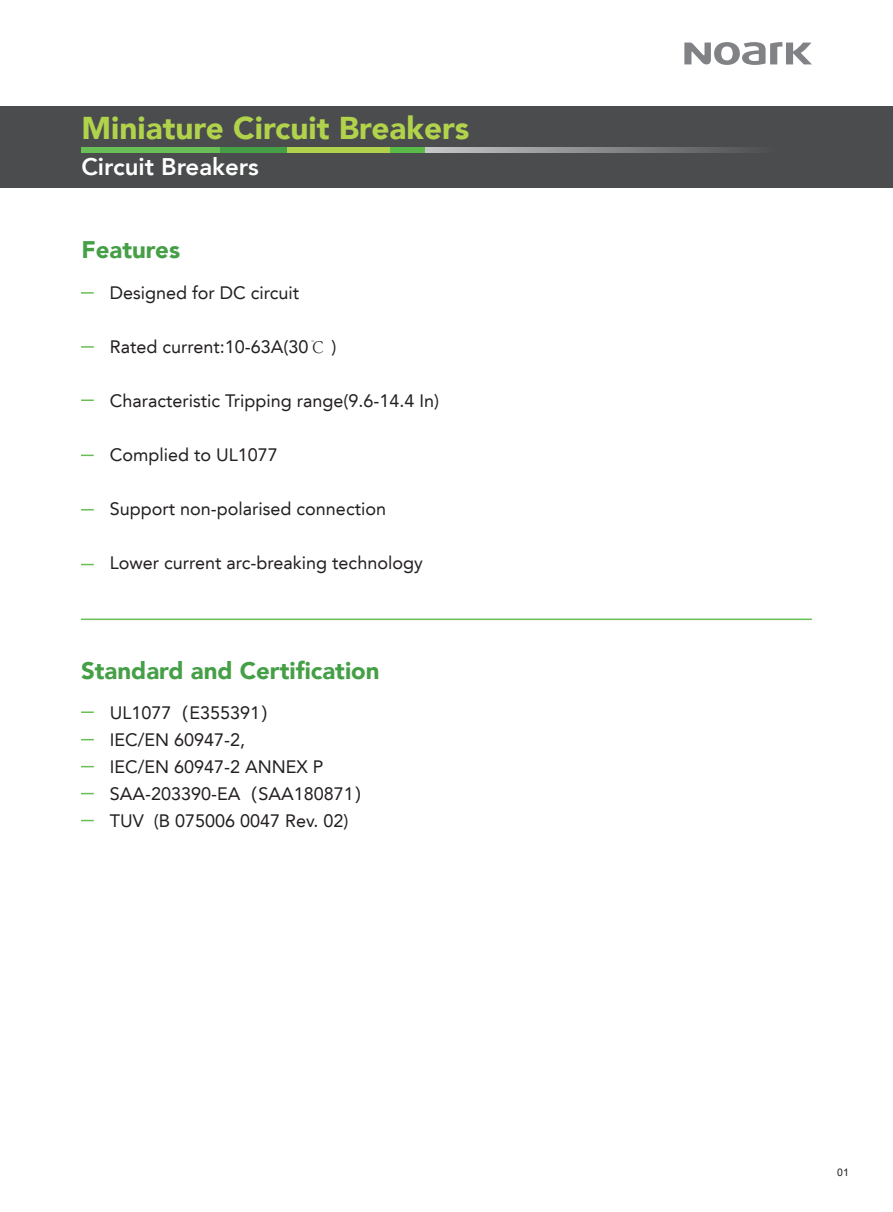
<style>
.page{position:relative;width:893px;height:1212px;background:#fff}
.page>*{position:absolute;margin:0;border:0;box-sizing:border-box;transform-origin:0 0}
._1_0{font:900 31.5px "Avenir LT";color:#b1d34c}
.正文{font:900 24px "Avenir LT";color:#459f47}
._2_0{font:800 24px "Avenir LT";color:#fff}
.正文-2{font:18px "Avenir LT";color:#231f20}
.t1{font:10.5px "Arial";color:#231f20}
.s1{font-family:"Adobe Song Std";font-weight:300}
.s2{font-family:"Microsoft Ya Hei"}
</style>
<div class="page">
<div style="left:0;top:107px;width:893px;height:81px;background:#4b4c4d"></div>
<svg style="left:684px;top:42px;width:128px;height:23px"></svg>
<div style="left:81px;top:147px;width:139px;height:5px;background:#69be56"></div>
<div style="left:220px;top:147px;width:68px;height:5px;background:#459f47"></div>
<div style="left:288px;top:147px;width:103px;height:5px;background:#b1d34c"></div>
<div style="left:391px;top:147px;width:35px;height:5px;background:#59ba47"></div>
<svg style="left:425px;top:147px;width:324px;height:5px;background:#8e8f90"></svg>
<hr style="left:81px;top:618px;width:731px;height:2px;background:#69be56">
<svg style="left:81px;top:292px;width:13px;height:2px"></svg>
<svg style="left:81px;top:455px;width:13px;height:1px"></svg>
<svg style="left:81px;top:711px;width:13px;height:2px"></svg>
<svg style="left:81px;top:739px;width:13px;height:1px"></svg>
<svg style="left:81px;top:766px;width:13px;height:1px"></svg>
<svg style="left:81px;top:793px;width:13px;height:1px"></svg>
<svg style="left:81px;top:820px;width:13px;height:1px"></svg>
<svg style="left:81px;top:346px;width:13px;height:2px"></svg>
<svg style="left:81px;top:509px;width:13px;height:1px"></svg>
<svg style="left:81px;top:564px;width:13px;height:1px"></svg>
<svg style="left:81px;top:399px;width:13px;height:2px"></svg>
<p class="_1_0" style="left:82px;top:109px;width:389px">Miniature Circuit Breakers</p>
<p class="_2_0" style="left:82px;top:152px;width:179px">Circuit Breakers</p>
<p class="正文" style="left:82px;top:235px;width:100px">Features</p>
<p class="正文-2" style="left:110px;top:282px;width:191px">Designed for DC circuit</p>
<p class="正文-2" style="left:110px;top:336px;width:228px">Rated current:10-63A(30<span class="s1">℃</span> )</p>
<p class="正文-2" style="left:110px;top:390px;width:331px">Characteristic Tripping range(9.6-14.4 In)</p>
<p class="正文-2" style="left:110px;top:444px;width:170px">Complied to UL1077</p>
<p class="正文-2" style="left:110px;top:498px;width:278px">Support non-polarised connection</p>
<p class="正文-2" style="left:110px;top:552px;width:314px">Lower current arc-breaking technology</p>
<p class="正文" style="left:81px;top:656px;width:300px">Standard and Certification</p>
<p class="正文-2" style="left:110px;top:702px;width:170px">UL1077<span class="s2">（</span>E355391<span class="s2">）</span></p>
<p class="正文-2" style="left:110px;top:729px;width:137px">IEC/EN 60947-2,</p>
<p class="正文-2" style="left:110px;top:756px;width:215px">IEC/EN 60947-2 ANNEX P</p>
<p class="正文-2" style="left:110px;top:783px;width:264px">SAA-203390-EA<span class="s2">（</span>SAA180871<span class="s2">）</span></p>
<p class="正文-2" style="left:110px;top:810px;width:240px">TUV (B 075006 0047 Rev. 02)</p>
<p class="t1" style="left:837px;top:1166px;width:13px">01</p>
</div>
